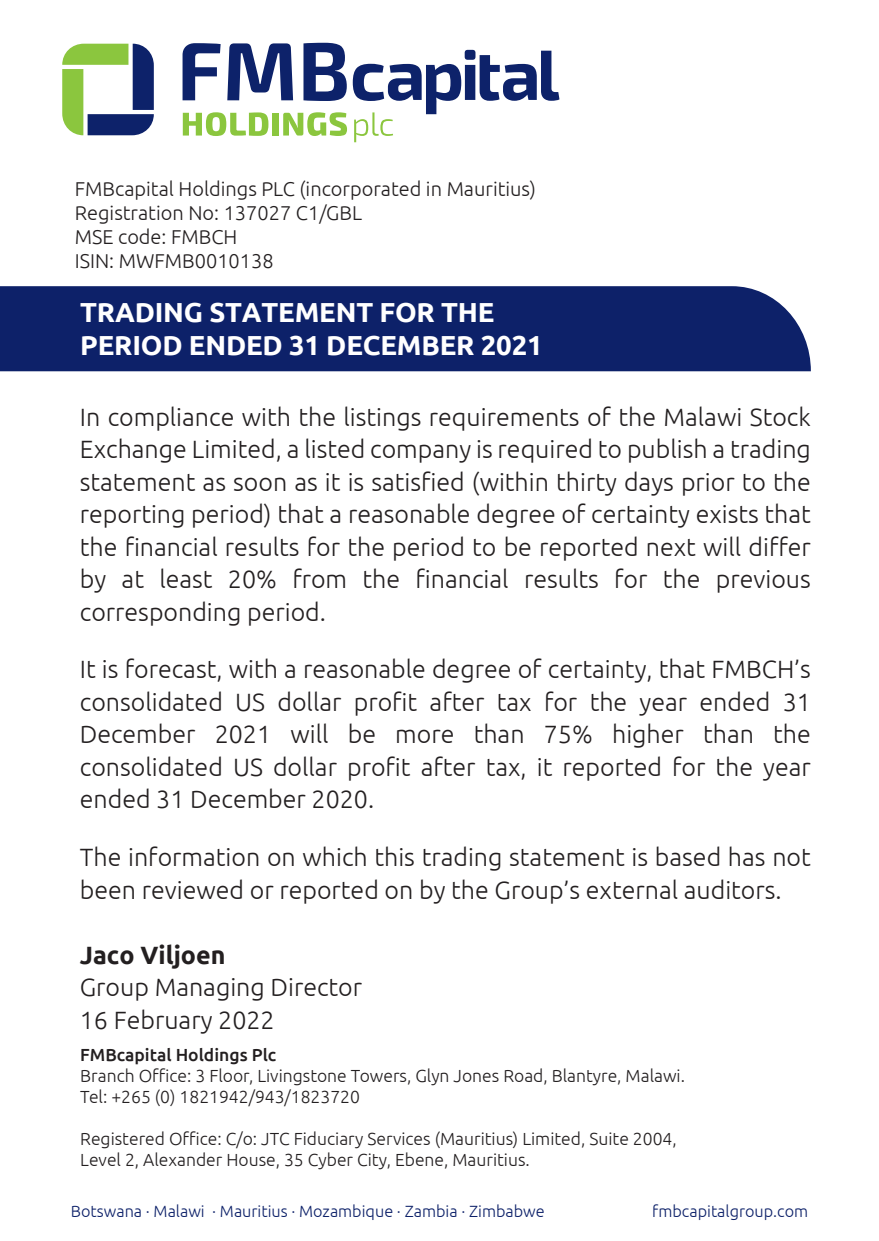
<style>
.page{position:relative;width:879px;height:1241px;background:#fff}
.page>*{position:absolute;margin:0;border:0;box-sizing:border-box;transform-origin:0 0}
.t1{font:700 27.5px/33px "Ubuntu";letter-spacing:-.005em;color:#fff}
.t2{font:300 25px/32.5px "Ubuntu";color:#231f20;text-align:justify}
.t3{font:700 25px "Ubuntu";color:#231f20}
.t4{font:300 20px/24px "Ubuntu";color:#231f20}
.t5{font:300 17.5px/21px "Ubuntu";color:#231f20}
.t6{font:500 17.5px "Ubuntu";color:#231f20}
.t7{font:300 16.25px "Ubuntu";color:#0d2169}
</style>
<div class="page">
<div style="left:0;top:286px;width:811px;height:85px;background:#0d2169"></div>
<svg style="left:183px;top:112px;width:85px;height:24px"></svg>
<div style="left:272px;top:113px;width:6px;height:22px;background:#8bc63e"></div>
<svg style="left:283px;top:112px;width:64px;height:24px"></svg>
<svg style="left:62px;top:44px;width:92px;height:91px"></svg>
<svg style="left:182px;top:43px;width:39px;height:57px"></svg>
<svg style="left:227px;top:43px;width:66px;height:57px"></svg>
<svg style="left:303px;top:43px;width:44px;height:58px"></svg>
<svg style="left:353px;top:50px;width:206px;height:92px"></svg>
<p class="t4" style="left:75px;top:176px;width:463px">FMBcapital Holdings PLC (incorporated in Mauritius)<br>Registration No: 137027 C1/GBL<br>MSE code: FMBCH<br>ISIN: MWFMB0010138</p>
<p class="t1" style="left:80px;top:295px;width:464px">TRADING STATEMENT FOR THE<br>PERIOD ENDED 31 DECEMBER 2021</p>
<p class="t2" style="left:80px;top:400px;width:732px">In compliance with the listings requirements of the Malawi Stock Exchange Limited, a listed company is required to publish a trading statement as soon as it is satisfied (within thirty days prior to the reporting period) that a reasonable degree of certainty exists that the financial results for the period to be reported next will differ by at least 20% from the financial results for the previous corresponding period.</p>
<p class="t2" style="left:80px;top:652px;width:732px">It is forecast, with a reasonable degree of certainty, that FMBCH’s consolidated US dollar profit after tax for the year ended 31<br>December 2021 will be more than 75% higher than the consolidated US dollar profit after tax, it reported for the year ended 31 December 2020.</p>
<p class="t2" style="left:80px;top:840px;width:732px">The information on which this trading statement is based has not been reviewed or reported on by the Group’s external auditors.</p>
<p class="t3" style="left:80px;top:939px;width:147px">Jaco Viljoen</p>
<p class="t2" style="left:80px;top:970px;width:284px">Group Managing Director<br>16 February 2022</p>
<p class="t6" style="left:80px;top:1043px;width:197px">FMBcapital Holdings Plc</p>
<p class="t5" style="left:80px;top:1064px;width:606px">Branch Office: 3 Floor, Livingstone Towers, Glyn Jones Road, Blantyre, Malawi.<br>Tel: +265 (0) 1821942/943/1823720</p>
<p class="t5" style="left:80px;top:1127px;width:598px">Registered Office: C/o: JTC Fiduciary Services (Mauritius) Limited, Suite 2004,<br>Level 2, Alexander House, 35 Cyber City, Ebene, Mauritius.</p>
<p class="t7" style="left:71px;top:1201px;width:475px">Botswana · Malawi · Mauritius · Mozambique · Zambia · Zimbabwe</p>
<p class="t7" style="left:652px;top:1201px;width:157px">fmbcapitalgroup.com</p>
</div>
